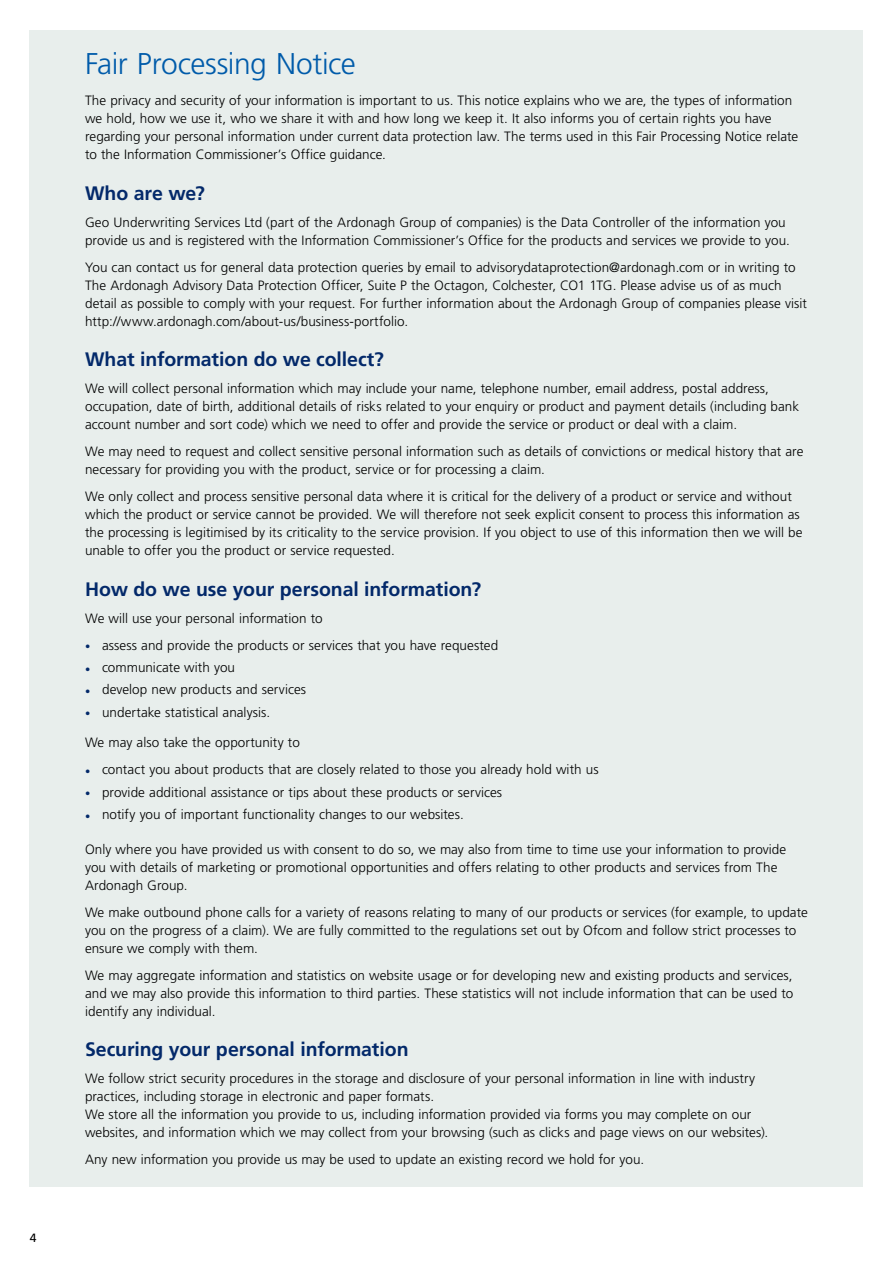
<style>
.page{position:relative;width:893px;height:1263px;background:#fff}
.page>*{position:absolute;margin:0;border:0;box-sizing:border-box;transform-origin:0 0}
.t1{font:300 30px "Frutiger";letter-spacing:-.015em;color:#005baa}
.t2{font:700 19.5px "Frutiger";letter-spacing:-.005em;color:#03296a}
.t3{font:300 13.5px/18px "Frutiger";letter-spacing:.005em;color:#000}
.t4{font:12px "Frutiger";color:#000}
.s1{font-size:10.5px;color:#03296a}
</style>
<div class="page">
<div style="left:30px;top:30px;width:833px;height:1156px;background:#e8eeec"></div>
<p class="t4" style="left:30px;top:1231px;width:8px">4</p>
<h1 class="t1" style="left:85px;top:47px;width:272px">Fair Processing Notice</h1>
<p class="t3" style="left:85px;top:91px;width:715px">The privacy and security of your information is important to us. This notice explains who we are, the types of information we hold, how we use it, who we share it with and how long we keep it. It also informs you of certain rights you have regarding your personal information under current data protection law. The terms used in this Fair Processing Notice relate to the Information Commissioner’s Office guidance.</p>
<h2 class="t2" style="left:85px;top:181px;width:121px">Who are we?</h2>
<p class="t3" style="left:85px;top:213px;width:706px">Geo Underwriting Services Ltd (part of the Ardonagh Group of companies) is the Data Controller of the information you provide us and is registered with the Information Commissioner’s Office for the products and services we provide to you.</p>
<p class="t3" style="left:85px;top:258px;width:723px">You can contact us for general data protection queries by email to advisorydataprotection@ardonagh.com or in writing to The Ardonagh Advisory Data Protection Officer, Suite P the Octagon, Colchester, CO1 1TG. Please advise us of as much detail as possible to comply with your request. For further information about the Ardonagh Group of companies please visit http://www.ardonagh.com/about-us/business-portfolio.</p>
<h2 class="t2" style="left:85px;top:348px;width:300px">What information do we collect?</h2>
<p class="t3" style="left:85px;top:379px;width:716px">We will collect personal information which may include your name, telephone number, email address, postal address, occupation, date of birth, additional details of risks related to your enquiry or product and payment details (including bank account number and sort code) which we need to offer and provide the service or product or deal with a claim.</p>
<p class="t3" style="left:85px;top:442px;width:720px">We may need to request and collect sensitive personal information such as details of convictions or medical history that are necessary for providing you with the product, service or for processing a claim.</p>
<p class="t3" style="left:85px;top:487px;width:719px">We only collect and process sensitive personal data where it is critical for the delivery of a product or service and without which the product or service cannot be provided. We will therefore not seek explicit consent to process this information as the processing is legitimised by its criticality to the service provision. If you object to use of this information then we will be unable to offer you the product or service requested.</p>
<h2 class="t2" style="left:85px;top:577px;width:398px">How do we use your personal information?</h2>
<p class="t3" style="left:85px;top:609px;width:239px">We will use your personal information to</p>
<p class="t3" style="left:85px;top:636px;width:415px"><span class="s1">•</span> assess and provide the products or services that you have requested</p>
<p class="t3" style="left:85px;top:658px;width:152px"><span class="s1">•</span> communicate with you</p>
<p class="t3" style="left:85px;top:680px;width:223px"><span class="s1">•</span> develop new products and services</p>
<p class="t3" style="left:85px;top:703px;width:187px"><span class="s1">•</span> undertake statistical analysis.</p>
<p class="t3" style="left:85px;top:733px;width:216px">We may also take the opportunity to</p>
<p class="t3" style="left:85px;top:760px;width:515px"><span class="s1">•</span> contact you about products that are closely related to those you already hold with us</p>
<p class="t3" style="left:85px;top:783px;width:419px"><span class="s1">•</span> provide additional assistance or tips about these products or services</p>
<p class="t3" style="left:85px;top:805px;width:380px"><span class="s1">•</span> notify you of important functionality changes to our websites.</p>
<p class="t3" style="left:85px;top:840px;width:703px">Only where you have provided us with consent to do so, we may also from time to time use your information to provide you with details of marketing or promotional opportunities and offers relating to other products and services from The<br>Ardonagh Group.</p>
<p class="t3" style="left:85px;top:903px;width:724px">We make outbound phone calls for a variety of reasons relating to many of our products or services (for example, to update you on the progress of a claim). We are fully committed to the regulations set out by Ofcom and follow strict processes to ensure we comply with them.</p>
<p class="t3" style="left:85px;top:966px;width:710px;text-align:justify">We may aggregate information and statistics on website usage or for developing new and existing products and services, and we may also provide this information to third parties. These statistics will not include information that can be used to identify any individual.</p>
<h2 class="t2" style="left:85px;top:1038px;width:325px">Securing your personal information</h2>
<p class="t3" style="left:85px;top:1069px;width:685px">We follow strict security procedures in the storage and disclosure of your personal information in line with industry practices, including storage in electronic and paper formats.<br>We store all the information you provide to us, including information provided via forms you may complete on our websites, and information which we may collect from your browsing (such as clicks and page views on our websites).</p>
<p class="t3" style="left:85px;top:1150px;width:561px">Any new information you provide us may be used to update an existing record we hold for you.</p>
</div>
